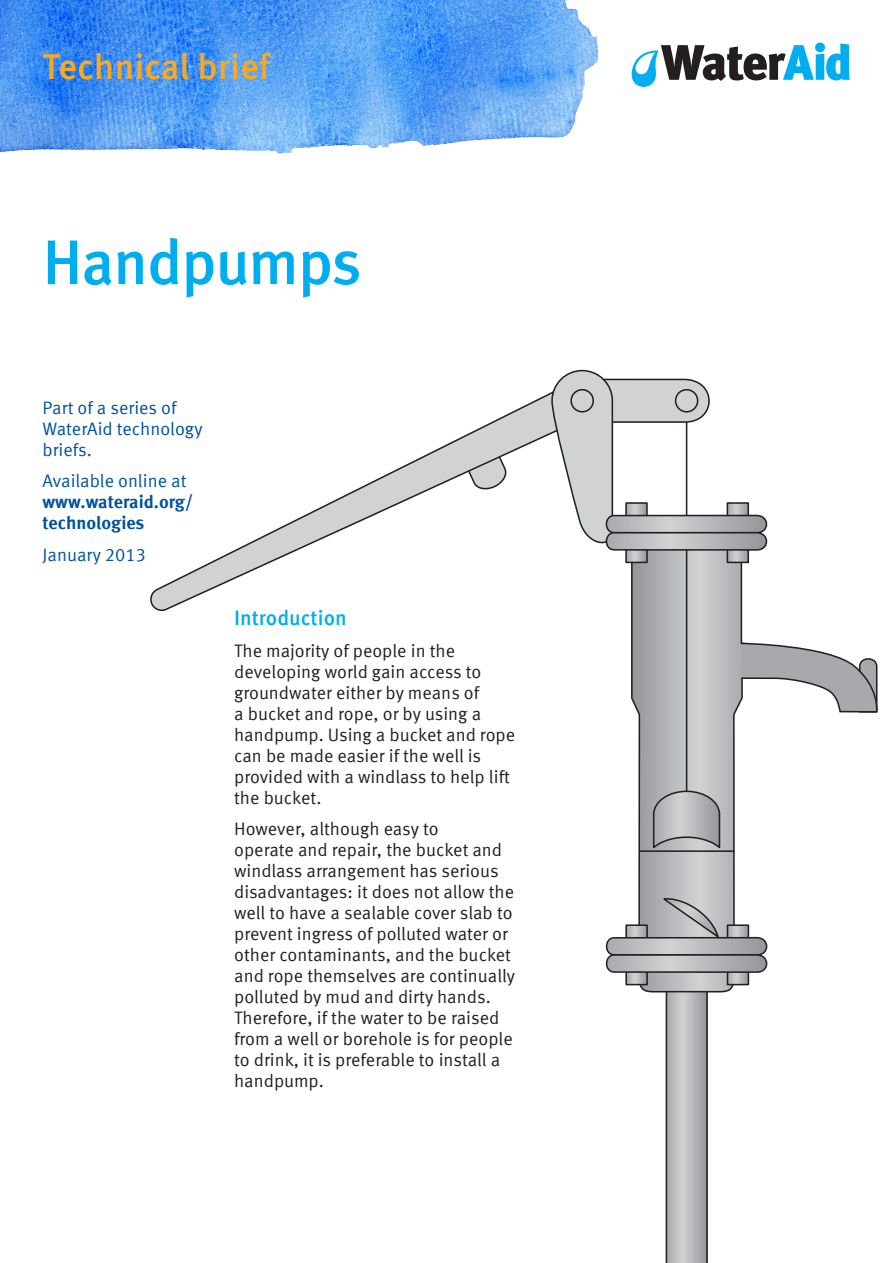
<style>
.page{position:relative;width:893px;height:1263px;background:#fff}
.page>*{position:absolute;margin:0;border:0;box-sizing:border-box;transform-origin:0 0}
.t1{font:500 63px "Meta Offc";letter-spacing:-.02em;color:#00aeef}
.t{font:500 36px "Meta Offc";color:#faa91e}
.b{font:500 21px "Meta Offc";color:#00aeef}
.t-2{font:18px/21px "Meta Offc Norm";color:#231f20}
.t-3{font:18px/21px "Meta Offc Norm";color:#01539e}
.t-4{font:700 18px/21px "Meta Offc";color:#01539e}
.s1{font-family:"Meta Offc Norm";font-weight:400}
</style>
<div class="page">
<svg style="left:666px;top:993px;width:42px;height:270px;background:#abacae"></svg>
<svg style="left:630px;top:551px;width:116px;height:442px;background:#bbbcbe"></svg>
<hr style="left:686px;top:401px;width:1px;height:431px;background:#231f20">
<svg style="left:740px;top:642px;width:137px;height:71px"></svg>
<svg style="left:628px;top:973px;width:17px;height:9px"></svg>
<div style="left:625px;top:924px;width:23px;height:61px;border:2px solid #231f20"></div>
<svg style="left:730px;top:973px;width:16px;height:9px"></svg>
<div style="left:727px;top:924px;width:22px;height:61px;border:2px solid #231f20"></div>
<svg style="left:605px;top:897px;width:163px;height:76px"></svg>
<hr style="left:640px;top:850px;width:93px;height:2px;background:#231f20">
<svg style="left:652px;top:790px;width:69px;height:61px;background:#abacae"></svg>
<svg style="left:150px;top:393px;width:400px;height:219px"></svg>
<svg style="left:628px;top:551px;width:17px;height:9px"></svg>
<div style="left:625px;top:502px;width:23px;height:61px;border:2px solid #231f20"></div>
<svg style="left:730px;top:551px;width:16px;height:9px"></svg>
<div style="left:727px;top:502px;width:22px;height:61px;border:2px solid #231f20"></div>
<svg style="left:550px;top:370px;width:218px;height:181px"></svg>
<img style="left:0;top:0;width:599px;height:154px">
<svg style="left:632px;top:43px;width:218px;height:44px"></svg>
<p class="t" style="left:43px;top:46px;width:230px">Technical brief</p>
<p class="t1" style="left:43px;top:226px;width:321px">Handpumps</p>
<p class="t-3" style="left:43px;top:397px;width:162px">Part of a series of<br>WaterAid technology briefs.</p>
<p class="t-4" style="left:43px;top:471px;width:152px"><span class="s1">Available online at </span>www.wateraid.org/ technologies</p>
<p class="t-3" style="left:43px;top:544px;width:105px">January 2013</p>
<p class="b" style="left:234px;top:606px;width:114px">Introduction</p>
<p class="t-2" style="left:234px;top:640px;width:283px">The majority of people in the developing world gain access to groundwater either by means of<br>a bucket and rope, or by using a handpump. Using a bucket and rope can be made easier if the well is provided with a windlass to help lift the bucket.</p>
<p class="t-2" style="left:234px;top:819px;width:283px">However, although easy to<br>operate and repair, the bucket and windlass arrangement has serious disadvantages: it does not allow the well to have a sealable cover slab to prevent ingress of polluted water or other contaminants, and the bucket and rope themselves are continually polluted by mud and dirty hands.<br>Therefore, if the water to be raised from a well or borehole is for people to drink, it is preferable to install a handpump.</p>
</div>
